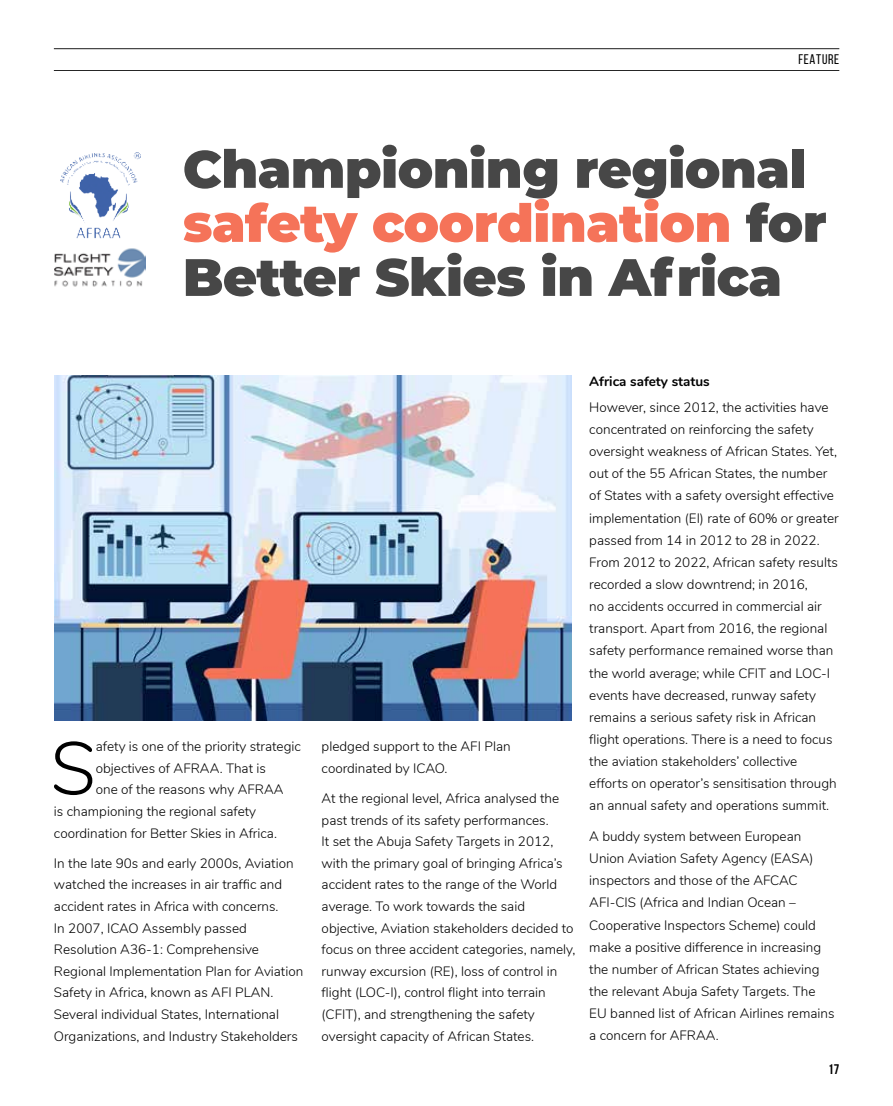
<style>
.page{position:relative;width:893px;height:1106px;background:#fff}
.page>*{position:absolute;margin:0;border:0;box-sizing:border-box;transform-origin:0 0}
.t1{font:300 74.4px "Nunito";color:#000}
.t2{font:900 52.5px/54px "Montserrat";letter-spacing:-.01em;color:#474747}
.t3{font:13.95px "Bebas Neue";letter-spacing:.05em;color:#000}
.t4{font:700 13.95px "Bebas Neue";color:#000}
.t5{font:300 13.5px/22.2px "Nunito";color:#000}
.t6{font:700 13.5px "Nunito";color:#000}
.s1{color:#f57359}
</style>
<div class="page">
<hr style="left:54px;top:70px;width:785px;height:1px;background:#000">
<hr style="left:54px;top:48px;width:785px;height:1px;background:#000">
<img style="left:54px;top:248px;width:92px;height:39px">
<img style="left:54px;top:376px;width:517px;height:344px">
<img style="left:60px;top:152px;width:80px;height:87px">
<p class="t3" style="left:798px;top:52px;width:42px">FEATURE</p>
<h2 class="t2" style="left:183px;top:139px;width:645px">Championing regional <span class="s1">safety coordination</span> for<br>Better Skies in Africa</h2>
<h1 class="t1" style="left:51px;top:714px;width:47px">S</h1>
<p class="t5" style="left:96px;top:734px;width:207px">afety is one of the priority strategic</p>
<p class="t5" style="left:96px;top:756px;width:172px">objectives of AFRAA. That is</p>
<p class="t5" style="left:96px;top:778px;width:189px">one of the reasons why AFRAA</p>
<p class="t5" style="left:54px;top:799px;width:204px">is championing the regional safety</p>
<p class="t5" style="left:54px;top:821px;width:225px">coordination for Better Skies in Africa.</p>
<p class="t5" style="left:54px;top:851px;width:251px;line-height:21.6px">In the late 90s and early 2000s, Aviation watched the increases in air traffic and accident rates in Africa with concerns.<br>In 2007, ICAO Assembly passed Resolution A36-1: Comprehensive Regional Implementation Plan for Aviation Safety in Africa, known as AFI PLAN.<br>Several individual States, International Organizations, and Industry Stakeholders</p>
<p class="t5" style="left:322px;top:735px;width:191px;line-height:21.6px">pledged support to the AFI Plan coordinated by ICAO.</p>
<p class="t5" style="left:322px;top:786px;width:255px;line-height:21.6px">At the regional level, Africa analysed the past trends of its safety performances.<br>It set the Abuja Safety Targets in 2012, with the primary goal of bringing Africa’s accident rates to the range of the World average. To work towards the said objective, Aviation stakeholders decided to focus on three accident categories, namely, runway excursion (RE), loss of control in flight (LOC-I), control flight into terrain (CFIT), and strengthening the safety oversight capacity of African States.</p>
<p class="t6" style="left:589px;top:371px;width:122px">Africa safety status</p>
<p class="t5" style="left:589px;top:395px;width:251px">However, since 2012, the activities have concentrated on reinforcing the safety oversight weakness of African States. Yet, out of the 55 African States, the number of States with a safety oversight effective implementation (EI) rate of 60% or greater passed from 14 in 2012 to 28 in 2022.<br>From 2012 to 2022, African safety results recorded a slow downtrend; in 2016,<br>no accidents occurred in commercial air transport. Apart from 2016, the regional safety performance remained worse than the world average; while CFIT and LOC-I events have decreased, runway safety remains a serious safety risk in African flight operations. There is a need to focus the aviation stakeholders’ collective efforts on operator’s sensitisation through an annual safety and operations summit.</p>
<p class="t5" style="left:589px;top:824px;width:247px">A buddy system between European Union Aviation Safety Agency (EASA) inspectors and those of the AFCAC AFI-CIS (Africa and Indian Ocean – Cooperative Inspectors Scheme) could make a positive difference in increasing the number of African States achieving the relevant Abuja Safety Targets. The EU banned list of African Airlines remains a concern for AFRAA.</p>
<p class="t4" style="left:828px;top:1061px;width:13px">17</p>
</div>
